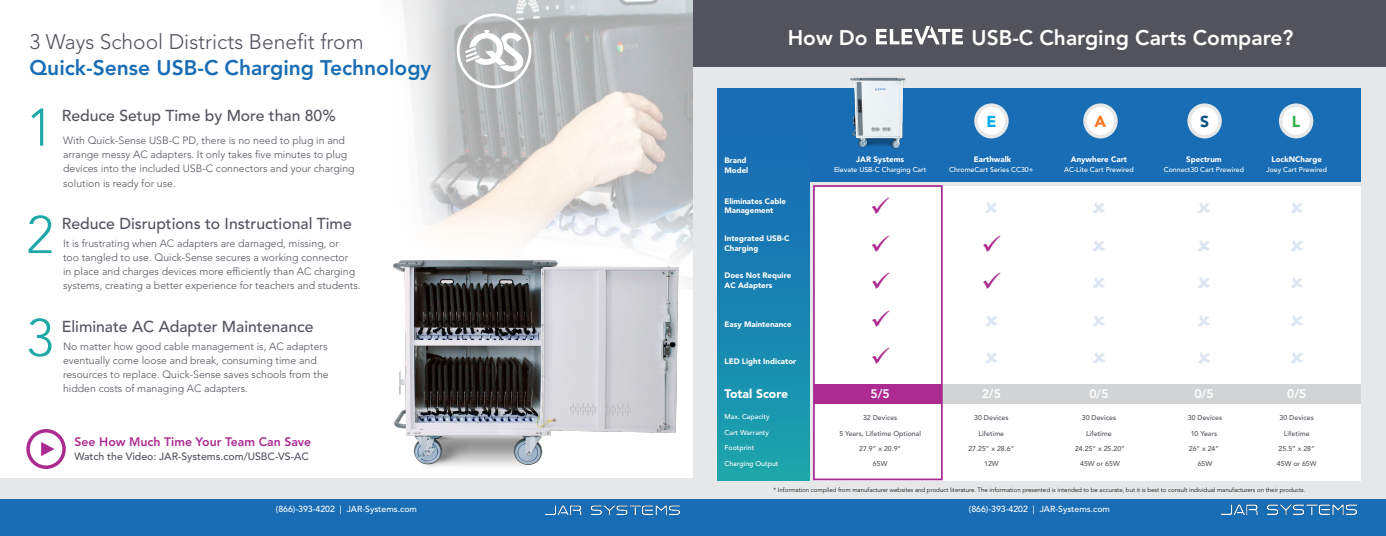
<style>
.page{position:relative;width:1386px;height:536px;background:#fff}
.page>*{position:absolute;margin:0;border:0;box-sizing:border-box;transform-origin:0 0}
.t1{font:300 52.5px "Avenir LT Std";color:#1fa8a9}
.t2{font:800 21px "Avenir LT Std";color:#fff}
.t3{font:800 21px "Avenir LT Std";color:#186db4}
.t4{font:300 21px "Avenir LT Std";color:#52535d}
.t5{font:500 15.75px "Avenir LT Std";color:#52535d}
.t6{font:900 15.75px "Avenir LT Std";color:#00aeef}
.t7{font:900 15.75px "Avenir LT Std";color:#f47722}
.t8{font:900 15.75px "Avenir LT Std";color:#085384}
.t9{font:900 15.75px "Avenir LT Std";color:#33b44a}
.t10{font:800 12.25px "Avenir LT Std";color:#ab2b91}
.t11{font:800 12.25px "Avenir LT Std";color:#fff}
.t12{font:900 12.25px "Avenir LT Std";color:#fff}
.t13{font:300 10.5px/14px "Avenir LT Std";color:#52535d}
.t14{font:500 10.5px "Avenir LT Std";color:#52535d}
.t15{font:500 8.75px "Avenir LT Std";color:#fff}
.t16{font:900 7.88px/9.5px "Avenir LT Std";color:#fff}
.t17{font:500 7px "Avenir LT Std";color:#52535d}
.t18{font:500 7px/15.4px "Avenir LT Std";color:#fff;text-align:justify}
.t19{font:300 6.12px "Avenir LT Std";color:#000}
.s1{color:#52535d}
</style>
<div class="page">
<div style="left:0;top:478px;width:693px;height:55px;background:#e6e7e8"></div>
<img style="left:448px;top:0;width:245px;height:206px">
<svg style="left:448px;top:206px;width:245px;height:84px"></svg>
<div style="left:693px;top:1px;width:693px;height:534px;background:#e6e7e8"></div>
<div style="left:814px;top:186px;width:547px;height:294px;background:#fff"></div>
<div style="left:814px;top:384px;width:129px;height:19px;background:#ab2b91"></div>
<div style="left:943px;top:384px;width:418px;height:19px;background:#d1d3d4"></div>
<div style="left:693px;top:0;width:693px;height:66px;background:#52535d"></div>
<div style="left:717px;top:88px;width:644px;height:93px;background:#186db4"></div>
<div style="left:717px;top:132px;width:93px;height:348px;background:linear-gradient(to bottom,#1767b5,#1ba3ac)"></div>
<div style="left:0;top:499px;width:1386px;height:37px;background:#186db4"></div>
<div style="left:813px;top:185px;width:130px;height:295px;border:2px solid #ab2b91"></div>
<img style="left:850px;top:77px;width:56px;height:72px">
<div style="left:976px;top:105px;width:31px;height:32px;background:#fff;border-radius:50%"></div>
<div style="left:974px;top:103px;width:35px;height:35px;border:4px solid #e6e7e8;border-radius:50%"></div>
<div style="left:1085px;top:105px;width:31px;height:32px;background:#fff;border-radius:50%"></div>
<div style="left:1083px;top:103px;width:35px;height:35px;border:4px solid #e6e7e8;border-radius:50%"></div>
<div style="left:1189px;top:105px;width:31px;height:32px;background:#fff;border-radius:50%"></div>
<div style="left:1187px;top:103px;width:35px;height:35px;border:4px solid #e6e7e8;border-radius:50%"></div>
<div style="left:1281px;top:105px;width:31px;height:32px;background:#fff;border-radius:50%"></div>
<div style="left:1279px;top:103px;width:34px;height:35px;border:4px solid #e6e7e8;border-radius:50%"></div>
<img style="left:1222px;top:504px;width:134px;height:10px">
<img style="left:393px;top:249px;width:287px;height:218px">
<svg style="left:876px;top:26px;width:87px;height:18px"></svg>
<svg style="left:457px;top:13px;width:74px;height:75px"></svg>
<img style="left:545px;top:505px;width:135px;height:9px">
<div style="left:26px;top:429px;width:40px;height:40px;border:4px solid #ab2b91;border-radius:50%"></div>
<svg style="left:41px;top:442px;width:14px;height:14px"></svg>
<h2 class="t4" style="left:29px;top:29px;width:336px">3 Ways School Districts Benefit from</h2>
<h2 class="t3" style="left:29px;top:55px;width:404px">Quick-Sense USB-C Charging Technology</h2>
<h1 class="t1" style="left:26px;top:97px;width:29px">1</h1>
<h3 class="t5" style="left:62px;top:107px;width:275px">Reduce Setup Time by More than 80%</h3>
<p class="t13" style="left:63px;top:134px;width:293px">With Quick-Sense USB-C PD, there is no need to plug in and arrange messy AC adapters. It only takes five minutes to plug devices into the included USB-C connectors and your charging solution is ready for use.</p>
<h1 class="t1" style="left:26px;top:204px;width:29px">2</h1>
<h3 class="t5" style="left:62px;top:214px;width:291px">Reduce Disruptions to Instructional Time</h3>
<p class="t13" style="left:63px;top:237px;width:299px">It is frustrating when AC adapters are damaged, missing, or<br>too tangled to use. Quick-Sense secures a working connector<br>in place and charges devices more efficiently than AC charging systems, creating a better experience for teachers and students.</p>
<h1 class="t1" style="left:26px;top:307px;width:29px">3</h1>
<h3 class="t5" style="left:62px;top:317px;width:253px">Eliminate AC Adapter Maintenance</h3>
<p class="t13" style="left:63px;top:340px;width:267px">No matter how good cable management is, AC adapters eventually come loose and break, consuming time and resources to replace. Quick-Sense saves schools from the hidden costs of managing AC adapters.</p>
<p class="t10" style="left:75px;top:434px;width:238px">See How Much Time Your Team Can Save</p>
<p class="t14" style="left:75px;top:450px;width:236px">Watch the Video: JAR-Systems.com/USBC-VS-AC</p>
<p class="t15" style="left:276px;top:504px;width:143px">(866)-393-4202 | JAR-Systems.com</p>
<h2 class="t2" style="left:788px;top:25px;width:507px">How Do <span class="s1">Elevate</span> USB-C Charging Carts Compare?</h2>
<h3 class="t6" style="left:987px;top:112px;width:11px">E</h3>
<h3 class="t7" style="left:1095px;top:112px;width:13px">A</h3>
<h3 class="t8" style="left:1200px;top:112px;width:11px">S</h3>
<h3 class="t9" style="left:1292px;top:112px;width:10px">L</h3>
<p class="t16" style="left:856px;top:154px;width:49px">JAR Systems</p>
<p class="t16" style="left:974px;top:154px;width:39px">Earthwalk</p>
<p class="t16" style="left:1071px;top:154px;width:58px">Anywhere Cart</p>
<p class="t16" style="left:1186px;top:154px;width:37px">Spectrum</p>
<p class="t16" style="left:1272px;top:154px;width:52px">LockNCharge</p>
<p class="t18" style="left:834px;top:162px;width:94px">Elevate USB-C Charging Cart</p>
<p class="t18" style="left:949px;top:162px;width:86px">ChromeCart Series CC30+</p>
<p class="t18" style="left:1064px;top:162px;width:71px">AC-Lite Cart Prewired</p>
<p class="t18" style="left:1164px;top:162px;width:82px">Connect30 Cart Prewired</p>
<p class="t18" style="left:1266px;top:162px;width:62px">Joey Cart Prewired</p>
<p class="t16" style="left:724px;top:155px;width:25px;line-height:10.5px">Brand<br>Model</p>
<p class="t16" style="left:724px;top:196px;width:63px">Eliminates Cable<br>Management</p>
<p class="t16" style="left:724px;top:233px;width:67px">Integrated USB-C<br>Charging</p>
<p class="t16" style="left:724px;top:271px;width:68px">Does Not Require<br>AC Adapters</p>
<p class="t16" style="left:724px;top:319px;width:69px">Easy Maintenance</p>
<p class="t16" style="left:724px;top:356px;width:73px">LED Light Indicator</p>
<p class="t12" style="left:724px;top:386px;width:65px">Total Score</p>
<p class="t18" style="left:724px;top:409px;width:47px">Max. Capacity Cart Warranty Footprint</p>
<p class="t18" style="left:724px;top:455px;width:56px">Charging Output</p>
<p class="t11" style="left:871px;top:386px;width:21px">5/5</p>
<p class="t11" style="left:982px;top:386px;width:21px">2/5</p>
<p class="t11" style="left:1089px;top:386px;width:21px">0/5</p>
<p class="t11" style="left:1194px;top:386px;width:21px">0/5</p>
<p class="t11" style="left:1287px;top:386px;width:21px">0/5</p>
<p class="t17" style="left:863px;top:413px;width:36px">32 Devices</p>
<p class="t17" style="left:974px;top:413px;width:36px">30 Devices</p>
<p class="t17" style="left:1082px;top:413px;width:36px">30 Devices</p>
<p class="t17" style="left:1188px;top:413px;width:36px">30 Devices</p>
<p class="t17" style="left:1280px;top:413px;width:36px">30 Devices</p>
<p class="t17" style="left:839px;top:429px;width:83px">5 Years, Lifetime Optional</p>
<p class="t17" style="left:979px;top:429px;width:27px">Lifetime</p>
<p class="t17" style="left:1086px;top:429px;width:27px">Lifetime</p>
<p class="t17" style="left:1191px;top:429px;width:28px">10 Years</p>
<p class="t17" style="left:1284px;top:429px;width:27px">Lifetime</p>
<p class="t17" style="left:859px;top:444px;width:44px">27.9” x 20.9”</p>
<p class="t17" style="left:968px;top:444px;width:47px">27.25” x 28.6”</p>
<p class="t17" style="left:1075px;top:444px;width:51px">24.25” x 25.20”</p>
<p class="t17" style="left:1189px;top:444px;width:32px">26” x 24”</p>
<p class="t17" style="left:1279px;top:444px;width:38px">25.5” x 28”</p>
<p class="t17" style="left:873px;top:460px;width:16px">65W</p>
<p class="t17" style="left:984px;top:460px;width:16px">12W</p>
<p class="t17" style="left:1080px;top:460px;width:41px">45W or 65W</p>
<p class="t17" style="left:1198px;top:460px;width:16px">65W</p>
<p class="t17" style="left:1277px;top:460px;width:41px">45W or 65W</p>
<p class="t19" style="left:774px;top:486px;width:533px">* Information compiled from manufacturer websites and product literature. The information presented is intended to be accurate, but it is best to consult individual manufacturers on their products.</p>
<p class="t15" style="left:969px;top:504px;width:143px">(866)-393-4202 | JAR-Systems.com</p>
</div>
